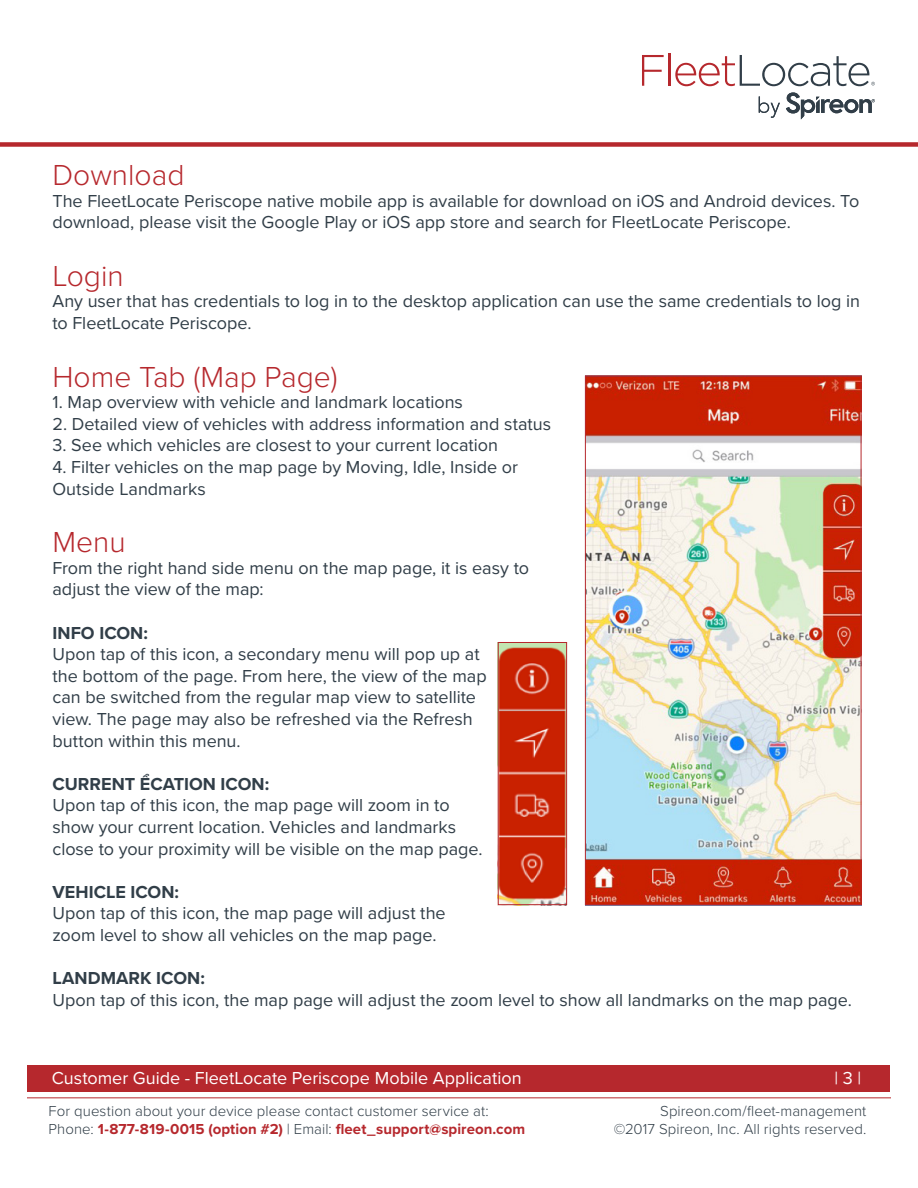
<style>
.page{position:relative;width:918px;height:1188px;background:#fff}
.page>*{position:absolute;margin:0;border:0;box-sizing:border-box;transform-origin:0 0}
.t1{font:300 30px "Proxima Nova";color:#b6282d}
.t2{font:18px/21.6px "Proxima Nova";color:#313e48}
.t3{font:18px "Proxima Nova";color:#fff}
.t4{font:700 18px "Proxima Nova";letter-spacing:.005em;color:#313e48}
.t5{font:300 15px "Proxima Nova";letter-spacing:.005em;color:#313e48}
.t6{font:700 15px "Proxima Nova";letter-spacing:.005em;color:#b6282d}
.s1{font-weight:300;color:#313e48}
</style>
<div class="page">
<svg style="left:759px;top:97px;width:21px;height:21px"></svg>
<svg style="left:786px;top:92px;width:89px;height:27px"></svg>
<svg style="left:642px;top:55px;width:22px;height:31px"></svg>
<hr style="left:668px;top:54px;width:3px;height:32px;background:#b6282d">
<svg style="left:675px;top:55px;width:200px;height:31px"></svg>
<div style="left:0;top:142px;width:918px;height:5px;background:#b6282d"></div>
<hr style="left:27px;top:1098px;width:864px;height:1px;background:#b6282d">
<div style="left:28px;top:1065px;width:862px;height:27px;background:#b6282d"></div>
<img style="left:500px;top:644px;width:65px;height:259px">
<div style="left:498px;top:642px;width:69px;height:263px;border:1px solid #b6282d"></div>
<img style="left:587px;top:378px;width:272px;height:525px">
<div style="left:585px;top:376px;width:276px;height:529px;border:1px solid #b6282d"></div>
<p class="t1" style="left:52px;top:153px;width:133px">Download</p>
<p class="t2" style="left:52px;top:189px;width:808px">The FleetLocate Periscope native mobile app is available for download on iOS and Android devices. To download, please visit the Google Play or iOS app store and search for FleetLocate Periscope.</p>
<p class="t1" style="left:52px;top:253px;width:73px">Login</p>
<p class="t2" style="left:52px;top:290px;width:809px">Any user that has credentials to log in to the desktop application can use the same credentials to log in to FleetLocate Periscope.</p>
<p class="t1" style="left:52px;top:354px;width:287px">Home Tab (Map Page)</p>
<p class="t2" style="left:52px;top:391px;width:412px">1. Map overview with vehicle and landmark locations</p>
<p class="t2" style="left:52px;top:412px;width:500px">2. Detailed view of vehicles with address information and status</p>
<p class="t2" style="left:52px;top:434px;width:447px">3. See which vehicles are closest to your current location</p>
<p class="t2" style="left:52px;top:455px;width:467px">4. Filter vehicles on the map page by Moving, Idle, Inside or<br>Outside Landmarks</p>
<p class="t1" style="left:52px;top:520px;width:75px">Menu</p>
<p class="t2" style="left:52px;top:556px;width:478px">From the right hand side menu on the map page, it is easy to adjust the view of the map:</p>
<p class="t4" style="left:52px;top:619px;width:97px">INFO ICON:</p>
<p class="t2" style="left:52px;top:643px;width:436px">Upon tap of this icon, a secondary menu will pop up at the bottom of the page. From here, the view of the map can be switched from the regular map view to satellite view. The page may also be refreshed via the Refresh button within this menu.</p>
<p class="t4" style="left:52px;top:770px;width:218px">CURRENT LOCATION ICON:</p>
<p class="t2" style="left:52px;top:794px;width:432px">Upon tap of this icon, the map page will zoom in to show your current location. Vehicles and landmarks close to your proximity will be visible on the map page.</p>
<p class="t4" style="left:52px;top:878px;width:128px">VEHICLE ICON:</p>
<p class="t2" style="left:52px;top:902px;width:395px">Upon tap of this icon, the map page will adjust the zoom level to show all vehicles on the map page.</p>
<p class="t4" style="left:52px;top:965px;width:154px">LANDMARK ICON:</p>
<p class="t2" style="left:52px;top:988px;width:801px">Upon tap of this icon, the map page will adjust the zoom level to show all landmarks on the map page.</p>
<p class="t3" style="left:52px;top:1065px;width:471px">Customer Guide - FleetLocate Periscope Mobile Application</p>
<p class="t3" style="left:835px;top:1065px;width:28px">| 3 |</p>
<p class="t5" style="left:49px;top:1100px;width:442px">For question about your device please contact customer service at:</p>
<p class="t5" style="left:660px;top:1100px;width:208px">Spireon.com/fleet-management</p>
<p class="t6" style="left:49px;top:1118px;width:478px"><span class="s1">Phone:</span> 1-877-819-0015 (option #2) <span class="s1">| Email:</span> fleet_support@spireon.com</p>
<p class="t5" style="left:614px;top:1118px;width:254px">©2017 Spireon, Inc. All rights reserved.</p>
</div>
